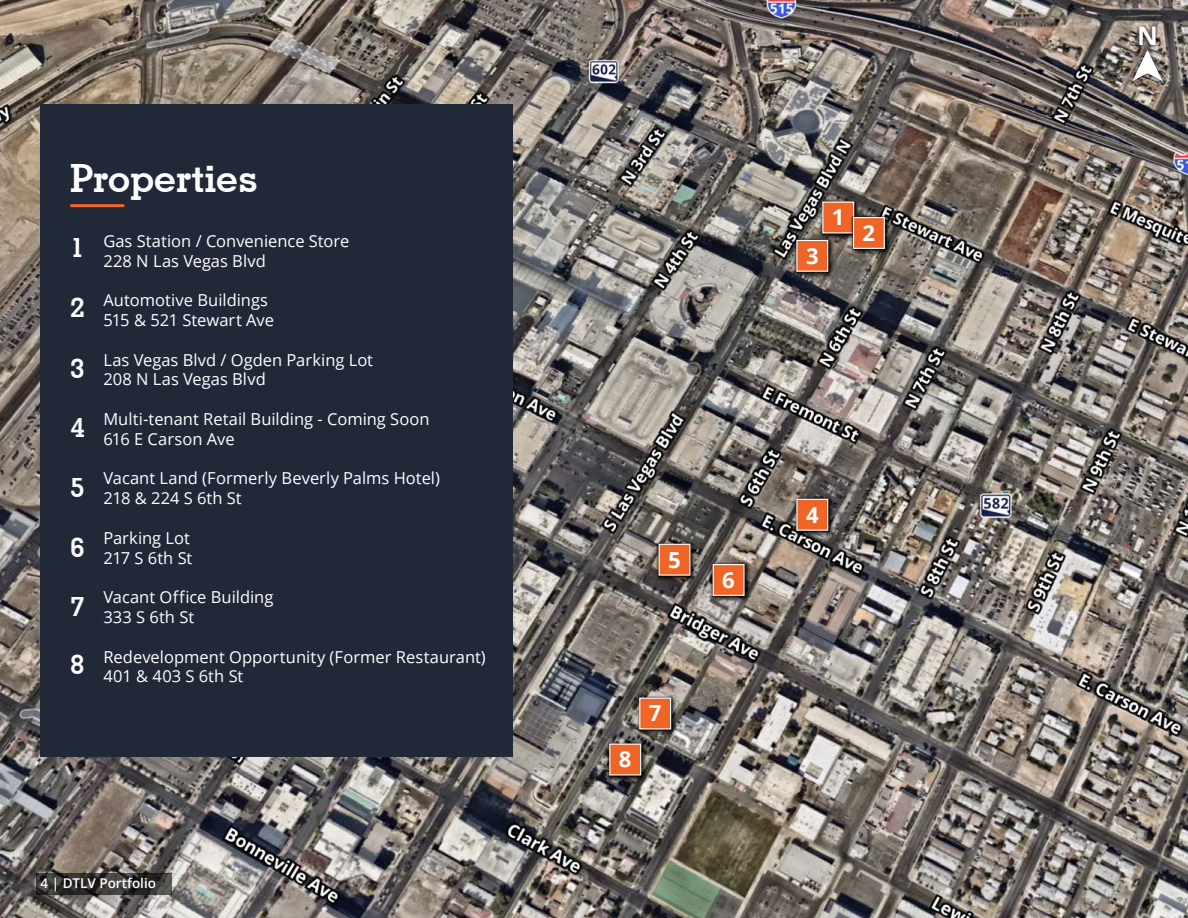
<style>
.page{position:relative;width:1188px;height:918px;background:#fff}
.page>*{position:absolute;margin:0;border:0;box-sizing:border-box;transform-origin:0 0}
.t1{font:700 39px "Geometric Slab 703 BT";color:#fff}
.t2{font:700 27px/58.5px "Geometric Slab 703 BT";color:#fff}
.t3{font:700 25.65px "Open Sans";color:#fff}
.t4{font:700 22.05px "Open Sans";color:#fff}
.t5{font:16.5px/19.8px "Open Sans";color:#fff}
.t6{font:600 13.5px "Open Sans";color:#fff}
</style>
<div class="page">
<img style="left:0;top:0;width:1188px;height:918px">
<img style="left:652px;top:540px;width:46px;height:44px">
<img style="left:786px;top:226px;width:91px;height:77px">
<img style="left:818px;top:197px;width:44px;height:44px">
<img style="left:822px;top:201px;width:34px;height:34px">
<div style="left:823px;top:202px;width:31px;height:31px;background:#ef6528"></div>
<img style="left:848px;top:213px;width:44px;height:44px">
<img style="left:852px;top:216px;width:35px;height:35px">
<div style="left:854px;top:218px;width:30px;height:30px;background:#ef6528"></div>
<div style="left:853px;top:217px;width:32px;height:32px;border:1px solid #fff"></div>
<img style="left:791px;top:235px;width:45px;height:44px">
<img style="left:795px;top:239px;width:35px;height:35px">
<div style="left:797px;top:240px;width:31px;height:31px;background:#ef6528"></div>
<div style="left:796px;top:240px;width:32px;height:32px;border:1px solid #fff"></div>
<img style="left:791px;top:495px;width:45px;height:43px">
<img style="left:795px;top:498px;width:35px;height:35px">
<div style="left:797px;top:499px;width:31px;height:31px;background:#ef6528"></div>
<div style="left:796px;top:499px;width:32px;height:32px;border:1px solid #fff"></div>
<img style="left:654px;top:540px;width:44px;height:43px">
<img style="left:658px;top:543px;width:34px;height:34px">
<div style="left:659px;top:544px;width:31px;height:31px;background:#ef6528"></div>
<img style="left:708px;top:560px;width:44px;height:43px">
<img style="left:712px;top:563px;width:35px;height:35px">
<div style="left:713px;top:565px;width:31px;height:30px;background:#ef6528"></div>
<div style="left:713px;top:564px;width:32px;height:32px;border:1px solid #fff"></div>
<img style="left:634px;top:693px;width:45px;height:44px">
<img style="left:638px;top:697px;width:35px;height:34px">
<div style="left:640px;top:698px;width:31px;height:31px;background:#ef6528"></div>
<div style="left:639px;top:698px;width:32px;height:32px;border:1px solid #fff"></div>
<img style="left:604px;top:739px;width:45px;height:44px">
<img style="left:608px;top:743px;width:35px;height:34px">
<div style="left:610px;top:744px;width:31px;height:31px;background:#ef6528"></div>
<svg style="left:36px;top:874px;width:136px;height:21px;background:#333130"></svg>
<div style="left:1130px;top:24px;width:36px;height:60px;background:#000;opacity:.75"></div>
<svg style="left:1133px;top:50px;width:29px;height:31px"></svg>
<div style="left:40px;top:105px;width:473px;height:652px;background:#212939"></div>
<hr style="left:70px;top:204px;width:54px;height:3px;background:#ef6528">
<h1 class="t1" style="left:70px;top:155px;width:189px">Properties</h1>
<p class="t5" style="left:103px;top:231px;width:248px">Gas Station / Convenience Store<br>228 N Las Vegas Blvd</p>
<p class="t5" style="left:103px;top:290px;width:172px">Automotive Buildings<br>515 &amp; 521 Stewart Ave</p>
<p class="t5" style="left:103px;top:349px;width:271px">Las Vegas Blvd / Ogden Parking Lot<br>208 N Las Vegas Blvd</p>
<p class="t5" style="left:103px;top:409px;width:328px">Multi-tenant Retail Building - Coming Soon<br>616 E Carson Ave</p>
<p class="t5" style="left:103px;top:468px;width:338px">Vacant Land (Formerly Beverly Palms Hotel)<br>218 &amp; 224 S 6th St</p>
<p class="t5" style="left:103px;top:528px;width:91px">Parking Lot<br>217 S 6th St</p>
<p class="t5" style="left:103px;top:587px;width:172px">Vacant Office Building<br>333 S 6th St</p>
<p class="t5" style="left:103px;top:646px;width:384px">Redevelopment Opportunity (Former Restaurant)<br>401 &amp; 403 S 6th St</p>
<h2 class="t2" style="left:70px;top:218px;width:16px">1</h2>
<h2 class="t2" style="left:70px;top:278px;width:16px">2</h2>
<h2 class="t2" style="left:70px;top:339px;width:16px">3<br>4</h2>
<h2 class="t2" style="left:70px;top:458px;width:16px">5</h2>
<h2 class="t2" style="left:70px;top:518px;width:16px;text-align:justify">6<br>7<br>8</h2>
<p class="t6" style="left:40px;top:874px;width:117px">4 | DTLV Portfolio</p>
<h3 class="t4" style="left:806px;top:240px;width:14px">3</h3>
<h3 class="t4" style="left:832px;top:202px;width:14px">1</h3>
<h3 class="t4" style="left:863px;top:217px;width:14px">2</h3>
<h3 class="t4" style="left:668px;top:544px;width:14px">5</h3>
<h3 class="t4" style="left:722px;top:564px;width:14px">6</h3>
<h3 class="t4" style="left:619px;top:744px;width:14px">8</h3>
<h3 class="t4" style="left:649px;top:698px;width:14px">7</h3>
<h3 class="t4" style="left:806px;top:499px;width:14px">4</h3>
<h3 class="t3" style="left:1137px;top:18px;width:22px">N</h3>
</div>
